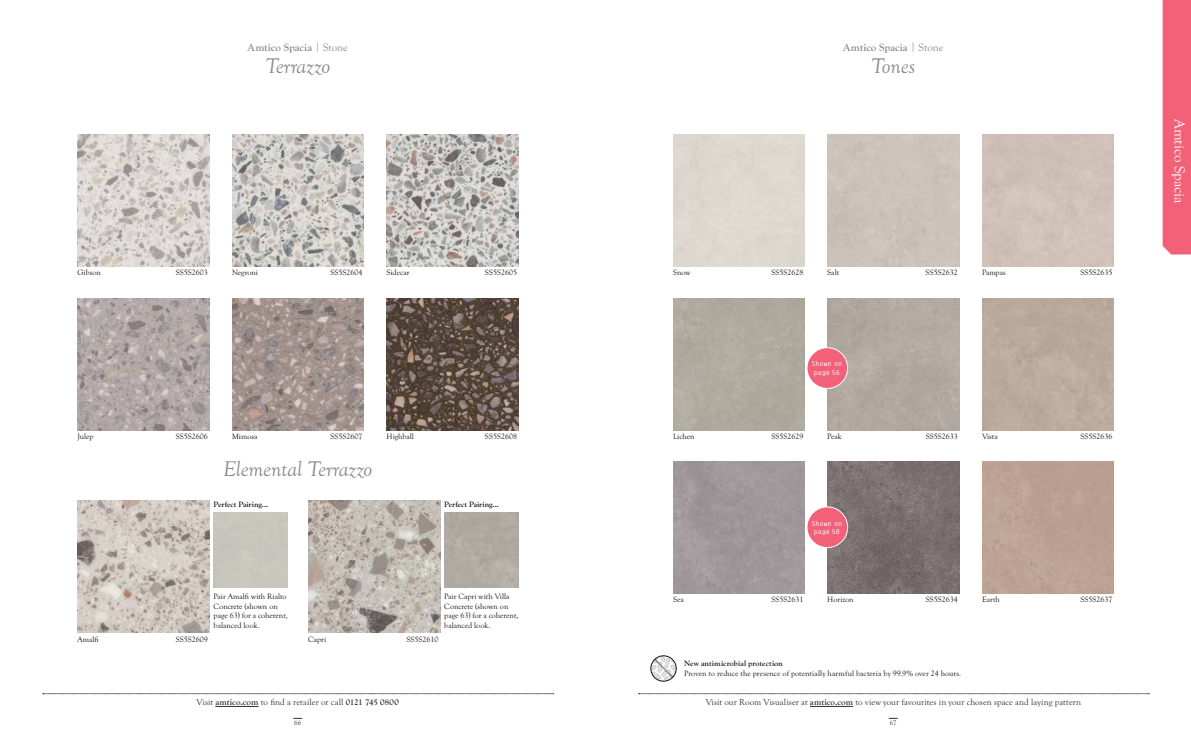
<style>
.page{position:relative;width:1191px;height:738px;background:#fff}
.page>*{position:absolute;margin:0;border:0;box-sizing:border-box;transform-origin:0 0}
.t1{font:italic 22px "Goudy Old Sty";letter-spacing:-.005em;color:#888a8a}
.t2{font:15px "Goudy Old Sty";letter-spacing:-.005em;color:#fff}
.t3{font:700 11px "Goudy Old Sty";letter-spacing:.005em;color:#888a8a}
.t4{font:9px "Goudy Old Sty";letter-spacing:.01em;color:#2b3036}
.t5{font:8px/9.6px "Goudy Old Sty";color:#121212}
.t6{font:700 8px "Goudy Old Sty";letter-spacing:.005em;color:#121212}
.t7{font:7px "Goudy Old Sty";color:#2b3036}
.t8{font:700 6.8px/8.2px "Letter Gothic Std";letter-spacing:.005em;color:#fff;text-align:center}
.s1{font-weight:400}
.s2{font-weight:700}
</style>
<div class="page">
<img style="left:232px;top:134px;width:132px;height:132px">
<img style="left:78px;top:134px;width:131px;height:132px">
<img style="left:386px;top:298px;width:132px;height:131px">
<img style="left:78px;top:298px;width:131px;height:132px">
<img style="left:232px;top:298px;width:132px;height:131px">
<img style="left:386px;top:134px;width:132px;height:132px">
<img style="left:78px;top:500px;width:131px;height:132px">
<img style="left:308px;top:500px;width:132px;height:132px">
<svg style="left:638px;top:693px;width:511px;height:1px"></svg>
<hr style="left:810px;top:705px;width:43px;height:1px;background:#2b3036">
<svg style="left:43px;top:693px;width:511px;height:1px"></svg>
<hr style="left:215px;top:705px;width:43px;height:1px;background:#2b3036">
<img style="left:827px;top:461px;width:132px;height:131px">
<div style="left:807px;top:347px;width:40px;height:41px;background:#f26178;border-radius:50%"></div>
<div style="left:806px;top:347px;width:42px;height:41px;border:1px solid #fff;border-radius:50%"></div>
<div style="left:807px;top:506px;width:40px;height:41px;background:#f26178;border-radius:50%"></div>
<div style="left:806px;top:506px;width:42px;height:41px;border:1px solid #fff;border-radius:50%"></div>
<img style="left:651px;top:655px;width:25px;height:25px;border-radius:13px">
<img style="left:652px;top:658px;width:22px;height:19px">
<div style="left:651px;top:655px;width:25px;height:25px;border:1px solid #121212;border-radius:50%"></div>
<div style="left:1162px;top:0;width:29px;height:254px;background:#f26178"></div>
<h3 class="t3" style="left:248px;top:41px;width:102px">Amtico Spacia <span class="s1">| Stone</span></h3>
<h1 class="t1" style="left:265px;top:53px;width:66px">Terrazzo</h1>
<p class="t5" style="left:78px;top:267px;width:25px">Gibson</p>
<p class="t5" style="left:176px;top:267px;width:34px">SS5S2603</p>
<p class="t5" style="left:232px;top:267px;width:27px">Negroni</p>
<p class="t5" style="left:330px;top:267px;width:34px">SS5S2604</p>
<p class="t5" style="left:386px;top:267px;width:24px">Sidecar</p>
<p class="t5" style="left:485px;top:267px;width:34px">SS5S2605</p>
<p class="t5" style="left:78px;top:431px;width:18px">Julep</p>
<p class="t5" style="left:176px;top:431px;width:34px">SS5S2606</p>
<p class="t5" style="left:386px;top:431px;width:29px">Highball</p>
<p class="t5" style="left:485px;top:431px;width:34px">SS5S2608</p>
<p class="t5" style="left:232px;top:431px;width:27px">Mimosa</p>
<p class="t5" style="left:330px;top:431px;width:34px">SS5S2607</p>
<h1 class="t1" style="left:223px;top:456px;width:151px">Elemental Terrazzo</h1>
<p class="t6" style="left:214px;top:499px;width:56px">Perfect Pairing...</p>
<p class="t6" style="left:444px;top:499px;width:56px">Perfect Pairing...</p>
<p class="t5" style="left:214px;top:591px;width:76px">Pair Amalfi with Rialto<br>Concrete (shown on page 63) for a coherent, balanced look.</p>
<p class="t5" style="left:78px;top:633px;width:23px">Amalfi</p>
<p class="t5" style="left:176px;top:633px;width:34px">SS5S2609</p>
<p class="t5" style="left:444px;top:591px;width:76px">Pair Capri with Villa<br>Concrete (shown on page 63) for a coherent, balanced look.</p>
<p class="t5" style="left:308px;top:633px;width:20px">Capri</p>
<p class="t5" style="left:406px;top:633px;width:34px">SS5S2610</p>
<h3 class="t3" style="left:843px;top:41px;width:102px">Amtico Spacia <span class="s1">| Stone</span></h3>
<h1 class="t1" style="left:871px;top:53px;width:46px">Tones</h1>
<p class="t5" style="left:673px;top:267px;width:19px">Snow</p>
<p class="t5" style="left:771px;top:267px;width:34px">SS5S2628</p>
<p class="t5" style="left:827px;top:267px;width:13px">Salt</p>
<p class="t5" style="left:925px;top:267px;width:34px">SS5S2632</p>
<p class="t5" style="left:982px;top:267px;width:25px">Pampas</p>
<p class="t5" style="left:1080px;top:267px;width:34px">SS5S2635</p>
<p class="t8" style="left:811px;top:360px;width:32px">Shown on page 56</p>
<p class="t5" style="left:673px;top:431px;width:23px">Lichen</p>
<p class="t5" style="left:771px;top:431px;width:34px">SS5S2629</p>
<p class="t5" style="left:827px;top:431px;width:16px">Peak</p>
<p class="t5" style="left:925px;top:431px;width:34px">SS5S2633</p>
<p class="t5" style="left:982px;top:431px;width:17px">Vista</p>
<p class="t5" style="left:1080px;top:431px;width:34px">SS5S2636</p>
<p class="t8" style="left:811px;top:518px;width:32px">Shown on page 58</p>
<p class="t5" style="left:673px;top:594px;width:12px">Sea</p>
<p class="t5" style="left:771px;top:594px;width:34px">SS5S2631</p>
<p class="t5" style="left:827px;top:594px;width:28px">Horizon</p>
<p class="t5" style="left:925px;top:594px;width:34px">SS5S2634</p>
<p class="t5" style="left:982px;top:594px;width:19px">Earth</p>
<p class="t5" style="left:1080px;top:594px;width:34px">SS5S2637</p>
<p class="t6" style="left:684px;top:658px;width:100px">New antimicrobial protection</p>
<p class="t5" style="left:684px;top:668px;width:278px">Proven to reduce the presence of potentially harmful bacteria by 99.9% over 24 hours.</p>
<p class="t4" style="left:197px;top:697px;width:204px">Visit <span class="s2">amtico.com</span> to find a retailer or call <span class="s2">0121 745 0800</span></p>
<p class="t4" style="left:705px;top:697px;width:377px">Visit our Room Visualiser at <span class="s2">amtico.com</span> to view your favourites in your chosen space and laying pattern</p>
<p class="t7" style="left:294px;top:718px;width:9px">66</p>
<p class="t7" style="left:890px;top:718px;width:8px">67</p>
<h2 class="t2" style="left:1187px;top:119px;width:86px;rotate:90deg">Amtico Spacia</h2>
</div>
